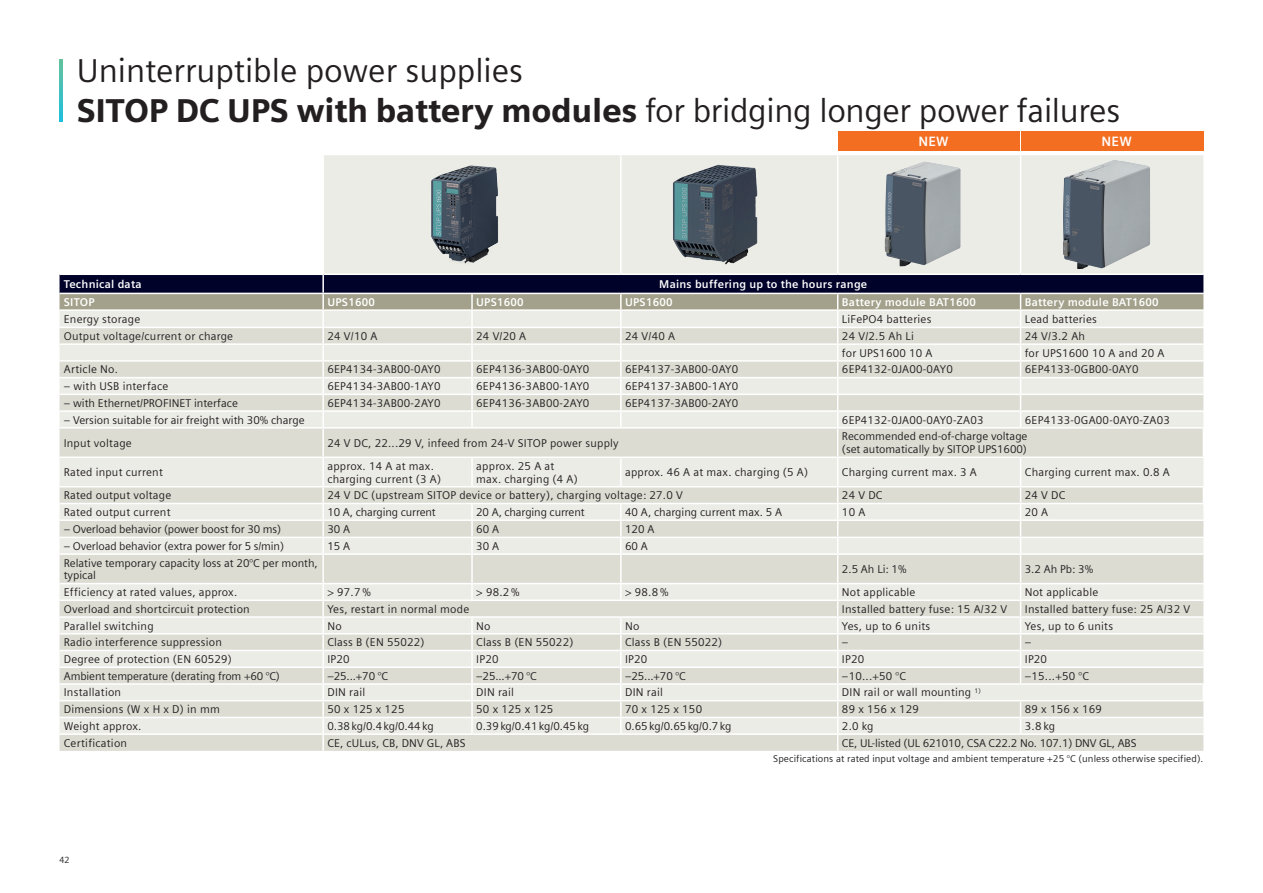
<style>
.page{position:relative;width:1263px;height:893px;background:#fff}
.page>*{position:absolute;margin:0;border:0;box-sizing:border-box;transform-origin:0 0}
.t1{font:33px/39.6px "Siemens Sans";letter-spacing:-.01em;color:#231f20}
.t2{font:700 13.5px "Siemens Sans";letter-spacing:.015em;color:#fff}
.t3{font:11.25px/12.8px "Siemens Sans";letter-spacing:.02em;color:#231f20}
.t4{font:11.25px/12.8px "Siemens Sans";color:#231f20}
.t5{font:11.25px "Siemens Sans";letter-spacing:-.01em;color:#231f20}
.t6{font:700 11.25px "Siemens Sans";letter-spacing:.02em;color:#fff}
.t7{font:9.75px "Siemens Sans";letter-spacing:.01em;color:#231f20}
.t8{font:9px "Siemens Sans";color:#231f20}
.s1{font-weight:900}
</style>
<div class="page">
<svg style="left:60px;top:60px;width:3px;height:62px"></svg>
<div style="left:324px;top:155px;width:879px;height:119px;background:#ecece7"></div>
<hr style="left:620px;top:155px;width:2px;height:119px;background:#fff">
<hr style="left:837px;top:155px;width:1px;height:119px;background:#fff">
<hr style="left:1020px;top:155px;width:1px;height:119px;background:#fff">
<svg style="left:60px;top:274px;width:1144px;height:477px;background:#dbdbd6"></svg>
<hr style="left:1020px;top:733px;width:183px;height:2px;background:#fff">
<hr style="left:1203px;top:733px;width:60px;height:2px;background:#fff">
<img style="left:410px;top:157px;width:110px;height:111px">
<img style="left:655px;top:157px;width:123px;height:117px">
<img style="left:885px;top:161px;width:76px;height:105px">
<img style="left:1063px;top:160px;width:87px;height:109px">
<div style="left:838px;top:132px;width:182px;height:19px;background:#f36e21"></div>
<div style="left:1021px;top:132px;width:182px;height:19px;background:#f36e21"></div>
<h1 class="t1" style="left:77px;top:49px;width:1045px">Uninterruptible power supplies<br><span class="s1">SITOP DC UPS with battery modules</span> for bridging longer power failures</h1>
<p class="t2" style="left:918px;top:131px;width:32px">NEW</p>
<p class="t2" style="left:1101px;top:131px;width:32px">NEW</p>
<p class="t6" style="left:64px;top:275px;width:80px">Technical data</p>
<p class="t6" style="left:659px;top:275px;width:209px">Mains buffering up to the hours range</p>
<p class="t6" style="left:64px;top:293px;width:32px">SITOP</p>
<p class="t6" style="left:327px;top:293px;width:49px">UPS1600</p>
<p class="t6" style="left:476px;top:293px;width:49px">UPS1600</p>
<p class="t6" style="left:625px;top:293px;width:49px">UPS1600</p>
<p class="t6" style="left:842px;top:293px;width:135px">Battery module BAT1600</p>
<p class="t6" style="left:1025px;top:293px;width:135px">Battery module BAT1600</p>
<p class="t3" style="left:64px;top:312px;width:78px">Energy storage</p>
<p class="t3" style="left:842px;top:312px;width:91px">LiFePO4 batteries</p>
<p class="t3" style="left:1025px;top:312px;width:74px">Lead batteries</p>
<p class="t3" style="left:64px;top:329px;width:171px">Output voltage/current or charge</p>
<p class="t3" style="left:327px;top:329px;width:52px">24 V/10 A</p>
<p class="t3" style="left:476px;top:329px;width:52px">24 V/20 A</p>
<p class="t3" style="left:625px;top:329px;width:52px">24 V/40 A</p>
<p class="t3" style="left:842px;top:329px;width:73px">24 V/2.5 Ah Li</p>
<p class="t3" style="left:1025px;top:329px;width:62px">24 V/3.2 Ah</p>
<p class="t3" style="left:842px;top:346px;width:92px">for UPS1600 10 A</p>
<p class="t3" style="left:1025px;top:346px;width:141px">for UPS1600 10 A and 20 A</p>
<p class="t3" style="left:64px;top:362px;width:56px">Article No.</p>
<p class="t3" style="left:327px;top:362px;width:115px">6EP4134-3AB00-0AY0</p>
<p class="t3" style="left:476px;top:362px;width:115px">6EP4136-3AB00-0AY0</p>
<p class="t3" style="left:625px;top:362px;width:115px">6EP4137-3AB00-0AY0</p>
<p class="t3" style="left:842px;top:362px;width:112px">6EP4132-0JA00-0AY0</p>
<p class="t3" style="left:1025px;top:362px;width:115px">6EP4133-0GB00-0AY0</p>
<p class="t3" style="left:64px;top:379px;width:106px">– with USB interface</p>
<p class="t3" style="left:327px;top:379px;width:115px">6EP4134-3AB00-1AY0</p>
<p class="t3" style="left:476px;top:379px;width:115px">6EP4136-3AB00-1AY0</p>
<p class="t3" style="left:625px;top:379px;width:115px">6EP4137-3AB00-1AY0</p>
<p class="t4" style="left:64px;top:396px;width:176px">– with Ethernet/PROFINET interface</p>
<p class="t3" style="left:327px;top:396px;width:115px">6EP4134-3AB00-2AY0</p>
<p class="t3" style="left:476px;top:396px;width:115px">6EP4136-3AB00-2AY0</p>
<p class="t3" style="left:625px;top:396px;width:115px">6EP4137-3AB00-2AY0</p>
<p class="t4" style="left:64px;top:412px;width:242px">– Version suitable for air freight with 30% charge</p>
<p class="t3" style="left:842px;top:412px;width:143px">6EP4132-0JA00-0AY0-ZA03</p>
<p class="t3" style="left:1025px;top:412px;width:147px">6EP4133-0GA00-0AY0-ZA03</p>
<p class="t3" style="left:64px;top:436px;width:70px">Input voltage</p>
<p class="t3" style="left:327px;top:436px;width:293px">24 V DC, 22...29 V, infeed from 24-V SITOP power supply</p>
<p class="t4" style="left:842px;top:429px;width:187px">Recommended end-of-charge voltage (set automatically by SITOP UPS1600)</p>
<p class="t3" style="left:64px;top:465px;width:101px">Rated input current</p>
<p class="t3" style="left:327px;top:459px;width:115px">approx. 14 A at max. charging current (3 A)</p>
<p class="t3" style="left:476px;top:459px;width:103px">approx. 25 A at max. charging (4 A)</p>
<p class="t3" style="left:625px;top:465px;width:185px">approx. 46 A at max. charging (5 A)</p>
<p class="t3" style="left:842px;top:465px;width:136px">Charging current max. 3 A</p>
<p class="t3" style="left:1025px;top:465px;width:147px">Charging current max. 0.8 A</p>
<p class="t3" style="left:64px;top:488px;width:109px">Rated output voltage</p>
<p class="t3" style="left:327px;top:488px;width:357px">24 V DC (upstream SITOP device or battery), charging voltage: 27.0 V</p>
<p class="t3" style="left:842px;top:488px;width:42px">24 V DC</p>
<p class="t3" style="left:1025px;top:488px;width:42px">24 V DC</p>
<p class="t3" style="left:64px;top:505px;width:108px">Rated output current</p>
<p class="t5" style="left:327px;top:504px;width:110px">10 A, charging current</p>
<p class="t5" style="left:476px;top:504px;width:110px">20 A, charging current</p>
<p class="t4" style="left:625px;top:505px;width:158px">40 A, charging current max. 5 A</p>
<p class="t3" style="left:842px;top:505px;width:25px">10 A</p>
<p class="t3" style="left:1025px;top:505px;width:25px">20 A</p>
<p class="t5" style="left:64px;top:520px;width:219px">– Overload behavior (power boost for 30 ms)</p>
<p class="t3" style="left:327px;top:522px;width:24px">30 A</p>
<p class="t3" style="left:476px;top:522px;width:24px">60 A</p>
<p class="t3" style="left:625px;top:522px;width:31px">120 A</p>
<p class="t5" style="left:64px;top:537px;width:222px">– Overload behavior (extra power for 5 s/min)</p>
<p class="t3" style="left:327px;top:539px;width:24px">15 A</p>
<p class="t3" style="left:476px;top:539px;width:24px">30 A</p>
<p class="t3" style="left:625px;top:539px;width:24px">60 A</p>
<p class="t4" style="left:64px;top:556px;width:256px">Relative temporary capacity loss at 20°C per month, typical</p>
<p class="t3" style="left:842px;top:562px;width:66px">2.5 Ah Li: 1%</p>
<p class="t3" style="left:1025px;top:562px;width:70px">3.2 Ah Pb: 3%</p>
<p class="t3" style="left:64px;top:585px;width:175px">Efficiency at rated values, approx.</p>
<p class="t3" style="left:327px;top:585px;width:45px">&gt; 97.7 %</p>
<p class="t3" style="left:476px;top:585px;width:45px">&gt; 98.2 %</p>
<p class="t3" style="left:625px;top:585px;width:45px">&gt; 98.8 %</p>
<p class="t3" style="left:842px;top:585px;width:75px">Not applicable</p>
<p class="t3" style="left:1025px;top:585px;width:75px">Not applicable</p>
<p class="t3" style="left:64px;top:602px;width:187px">Overload and shortcircuit protection</p>
<p class="t3" style="left:327px;top:602px;width:143px">Yes, restart in normal mode</p>
<p class="t3" style="left:842px;top:602px;width:167px">Installed battery fuse: 15 A/32 V</p>
<p class="t3" style="left:1025px;top:602px;width:167px">Installed battery fuse: 25 A/32 V</p>
<p class="t3" style="left:64px;top:618px;width:91px">Parallel switching</p>
<p class="t3" style="left:327px;top:618px;width:16px">No</p>
<p class="t3" style="left:476px;top:618px;width:16px">No</p>
<p class="t3" style="left:625px;top:618px;width:16px">No</p>
<p class="t3" style="left:842px;top:618px;width:90px">Yes, up to 6 units</p>
<p class="t3" style="left:1025px;top:618px;width:90px">Yes, up to 6 units</p>
<p class="t3" style="left:64px;top:635px;width:160px">Radio interference suppression</p>
<p class="t3" style="left:327px;top:635px;width:99px">Class B (EN 55022)</p>
<p class="t3" style="left:476px;top:635px;width:99px">Class B (EN 55022)</p>
<p class="t3" style="left:625px;top:635px;width:99px">Class B (EN 55022)</p>
<p class="t3" style="left:842px;top:635px;width:8px">–</p>
<p class="t3" style="left:1025px;top:635px;width:8px">–</p>
<p class="t3" style="left:64px;top:652px;width:170px">Degree of protection (EN 60529)</p>
<p class="t3" style="left:327px;top:652px;width:24px">IP20</p>
<p class="t3" style="left:476px;top:652px;width:24px">IP20</p>
<p class="t3" style="left:625px;top:652px;width:24px">IP20</p>
<p class="t3" style="left:842px;top:652px;width:24px">IP20</p>
<p class="t3" style="left:1025px;top:652px;width:24px">IP20</p>
<p class="t5" style="left:64px;top:667px;width:218px">Ambient temperature (derating from +60 °C)</p>
<p class="t3" style="left:327px;top:669px;width:62px">–25...+70 °C</p>
<p class="t3" style="left:476px;top:669px;width:62px">–25...+70 °C</p>
<p class="t3" style="left:625px;top:669px;width:62px">–25...+70 °C</p>
<p class="t3" style="left:842px;top:669px;width:66px">–10...+50 °C</p>
<p class="t3" style="left:1025px;top:669px;width:66px">–15...+50 °C</p>
<p class="t3" style="left:64px;top:685px;width:59px">Installation</p>
<p class="t3" style="left:327px;top:685px;width:39px">DIN rail</p>
<p class="t3" style="left:476px;top:685px;width:39px">DIN rail</p>
<p class="t3" style="left:625px;top:685px;width:39px">DIN rail</p>
<p class="t3" style="left:842px;top:685px;width:140px">DIN rail or wall mounting <sup>1)</sup></p>
<p class="t3" style="left:64px;top:702px;width:158px">Dimensions (W x H x D) in mm</p>
<p class="t3" style="left:327px;top:702px;width:79px">50 x 125 x 125</p>
<p class="t3" style="left:476px;top:702px;width:79px">50 x 125 x 125</p>
<p class="t3" style="left:625px;top:702px;width:79px">70 x 125 x 150</p>
<p class="t3" style="left:842px;top:702px;width:79px">89 x 156 x 129</p>
<p class="t3" style="left:1025px;top:702px;width:79px">89 x 156 x 169</p>
<p class="t3" style="left:64px;top:719px;width:79px">Weight approx.</p>
<p class="t3" style="left:327px;top:719px;width:108px">0.38kg/0.4kg/0.44kg</p>
<p class="t3" style="left:476px;top:719px;width:114px">0.39kg/0.41kg/0.45kg</p>
<p class="t3" style="left:625px;top:719px;width:108px">0.65kg/0.65kg/0.7kg</p>
<p class="t3" style="left:842px;top:719px;width:33px">2.0 kg</p>
<p class="t3" style="left:1025px;top:719px;width:32px">3.8 kg</p>
<p class="t3" style="left:64px;top:736px;width:65px">Certification</p>
<p class="t3" style="left:327px;top:736px;width:140px">CE, cULus, CB, DNV GL, ABS</p>
<p class="t5" style="left:842px;top:734px;width:296px">CE, UL-listed (UL 621010, CSA C22.2 No. 107.1) DNV GL, ABS</p>
<p class="t7" style="left:773px;top:751px;width:432px">Specifications at rated input voltage and ambient temperature +25 °C (unless otherwise specified).</p>
<p class="t8" style="left:60px;top:853px;width:11px">42</p>
</div>
